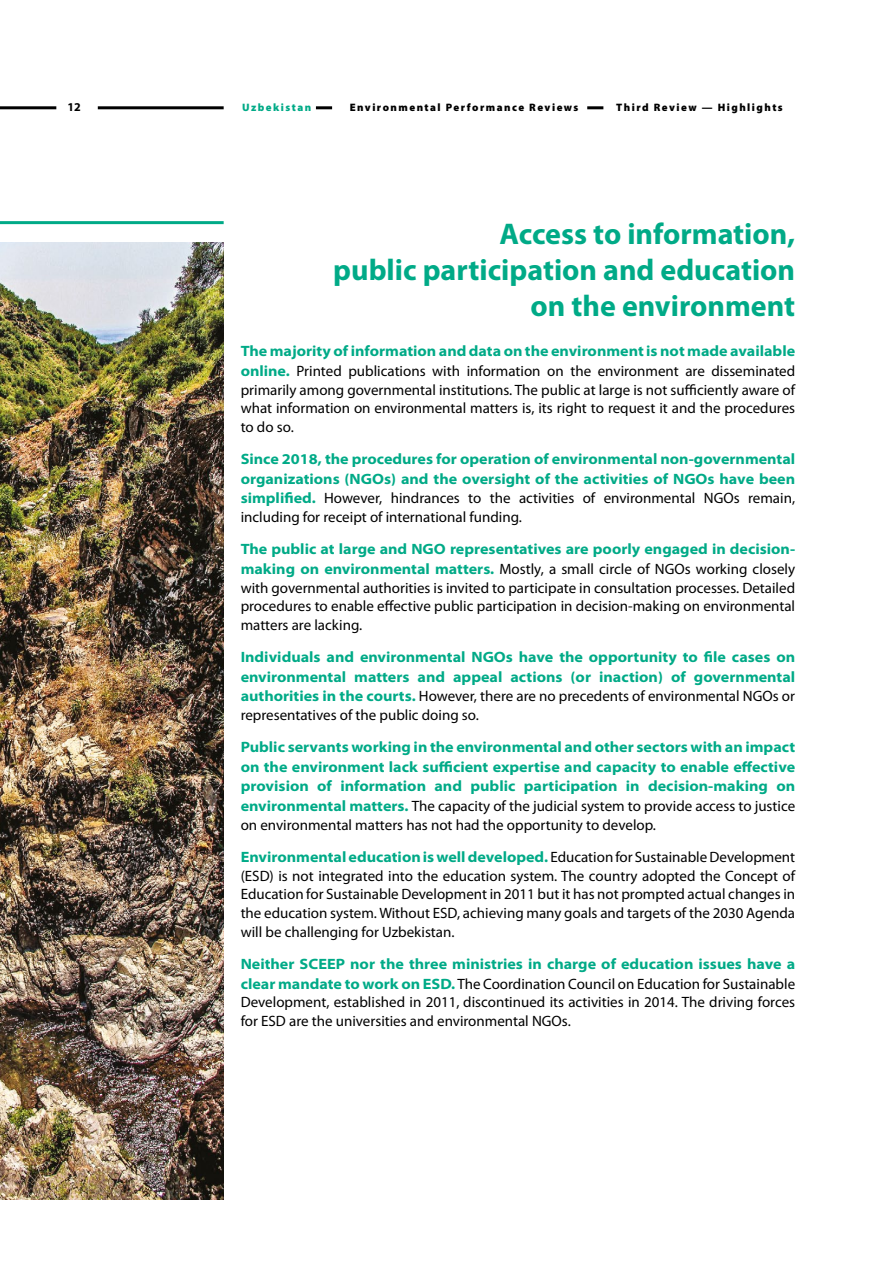
<style>
.page{position:relative;width:893px;height:1263px;background:#fff}
.page>*{position:absolute;margin:0;border:0;box-sizing:border-box;transform-origin:0 0}
.t1{font:700 30px/36px "Myriad Pro";color:#00aa87;text-align:right}
.t2{font:15px/18.9px "Myriad Pro";color:#000;text-align:justify}
.t3{font:700 semi-expanded 15px/19.2px "Myriad Pro";color:#00aa87;text-align:justify}
.t4{font:700 12px "Myriad Pro";color:#000}
.t5{font:900 10.8px "Myriad Pro";letter-spacing:.135em;color:#000}
.t6{font:900 10.8px "Myriad Pro";letter-spacing:.135em;color:#00aa87}
.s1{font-weight:700;font-stretch:semi-expanded;color:#00aa87}
.s2{font-weight:400;font-stretch:normal;color:#000}
</style>
<div class="page">
<hr style="left:98px;top:106px;width:126px;height:3px;background:#000">
<hr style="left:316px;top:106px;width:16px;height:3px;background:#000">
<hr style="left:587px;top:106px;width:16px;height:3px;background:#000">
<hr style="left:0;top:106px;width:56px;height:3px;background:#000">
<hr style="left:0;top:221px;width:224px;height:3px;background:#00aa87">
<img style="left:0;top:242px;width:224px;height:957px">
<p class="t4" style="left:67px;top:99px;width:15px">12</p>
<p class="t6" style="left:242px;top:101px;width:71px">Uzbekistan</p>
<p class="t5" style="left:350px;top:101px;width:230px">Environmental Performance Reviews</p>
<p class="t5" style="left:616px;top:101px;width:168px">Third Review — Highlights</p>
<h1 class="t1" style="left:333px;top:215px;width:463px">Access to information,<br>public participation and education on the environment</h1>
<p class="t2" style="left:241px;top:342px;width:556px"><span class="s1">The majority of information and data on the environment is not made available online.</span> Printed publications with information on the environment are disseminated primarily among governmental institutions. The public at large is not sufficiently aware of what information on environmental matters is, its right to request it and the procedures to do so.</p>
<p class="t3" style="left:241px;top:449px;width:556px">Since 2018, the procedures for operation of environmental non-governmental organizations (NGOs) and the oversight of the activities of NGOs have been simplified. <span class="s2">However, hindrances to the activities of environmental NGOs remain, including for receipt of international funding.</span></p>
<p class="t2" style="left:241px;top:540px;width:556px"><span class="s1">The public at large and NGO representatives are poorly engaged in decision&shy;making on environmental matters.</span> Mostly, a small circle of NGOs working closely with governmental authorities is invited to participate in consultation processes. Detailed procedures to enable effective public participation in decision-making on environmental matters are lacking.</p>
<p class="t3" style="left:241px;top:647px;width:556px">Individuals and environmental NGOs have the opportunity to file cases on environmental matters and appeal actions (or inaction) of governmental authorities in the courts. <span class="s2">However, there are no precedents of environmental NGOs or representatives of the public doing so.</span></p>
<p class="t3" style="left:241px;top:737px;width:556px">Public servants working in the environmental and other sectors with an impact on the environment lack sufficient expertise and capacity to enable effective provision of information and public participation in decision-making on environmental matters. <span class="s2">The capacity of the judicial system to provide access to justice on environmental matters has not had the opportunity to develop.</span></p>
<p class="t2" style="left:241px;top:847px;width:556px"><span class="s1">Environmental education is well developed.</span> Education for Sustainable Development (ESD) is not integrated into the education system. The country adopted the Concept of Education for Sustainable Development in 2011 but it has not prompted actual changes in the education system. Without ESD, achieving many goals and targets of the 2030 Agenda will be challenging for Uzbekistan.</p>
<p class="t2" style="left:241px;top:954px;width:556px"><span class="s1">Neither SCEEP nor the three ministries in charge of education issues have a clear mandate to work on ESD.</span> The Coordination Council on Education for Sustainable Development, established in 2011, discontinued its activities in 2014. The driving forces for ESD are the universities and environmental NGOs.</p>
</div>
